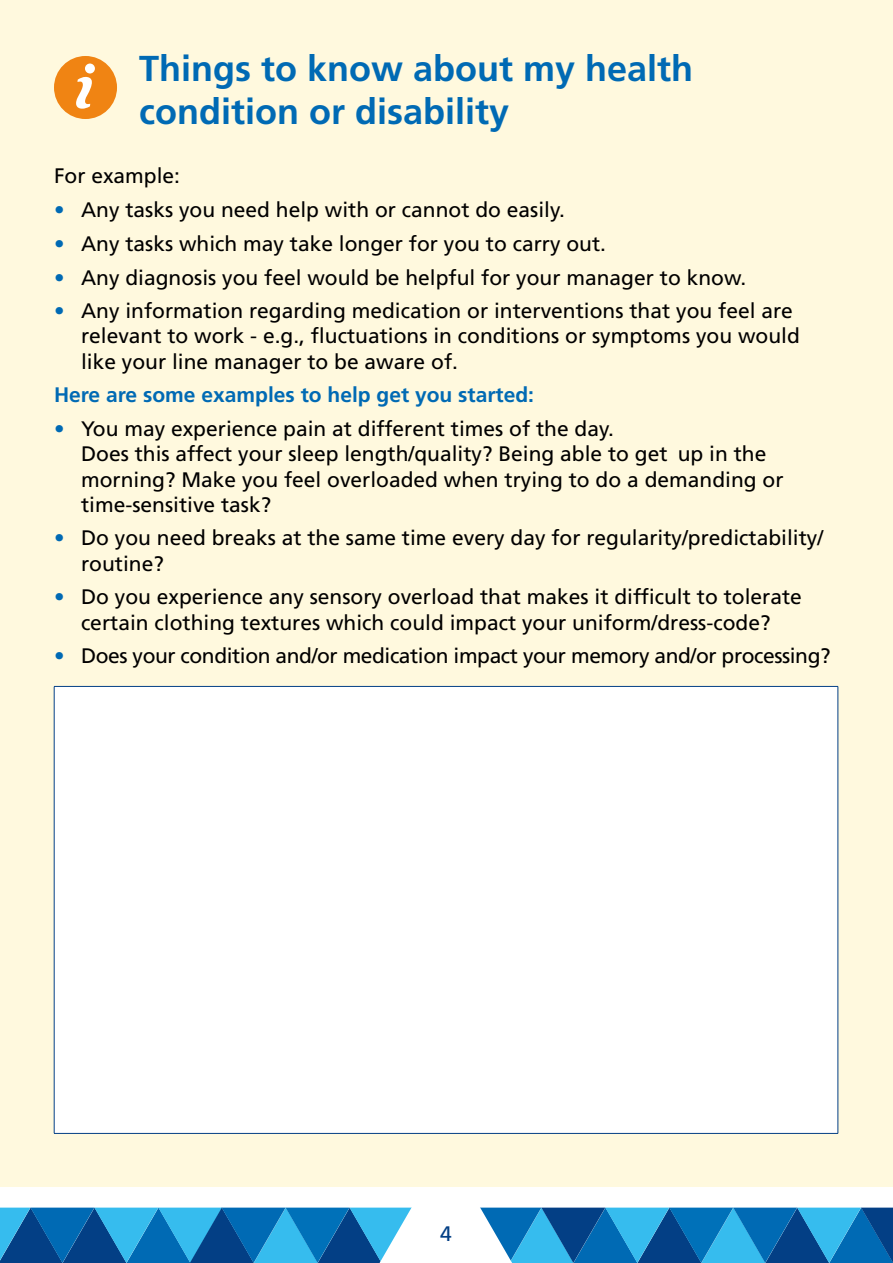
<style>
.page{position:relative;width:893px;height:1263px;background:#fff}
.page>*{position:absolute;margin:0;border:0;box-sizing:border-box;transform-origin:0 0}
.Page_title{font:700 36px/43.2px "Frutiger LT Std";color:#006ab4}
.body_text{font:21px/25.2px "Frutiger LT Std";color:#000}
.body_text-2{font:21px "Frutiger LT Std";letter-spacing:-.02em;color:#000}
.body_text-3{font:700 21px "Frutiger LT Std";color:#006ab4}
.t1{font:21px "Frutiger LT Std";color:#033f85}
.s1{color:#006ab4}
</style>
<div class="page">
<svg style="left:0;top:1186px;width:893px;height:77px"></svg>
<div style="left:0;top:0;width:893px;height:1186px;background:#fff9de"></div>
<div style="left:54px;top:686px;width:784px;height:447px;background:#fff"></div>
<hr style="left:54px;top:686px;width:784px;height:1px;background:#033f85">
<hr style="left:54px;top:687px;width:1px;height:446px;background:#033f85">
<hr style="left:838px;top:687px;width:1px;height:446px;background:#033f85">
<hr style="left:54px;top:1133px;width:784px;height:1px;background:#033f85">
<div style="left:54px;top:56px;width:63px;height:63px;background:#f08413;border-radius:50%"></div>
<svg style="left:76px;top:77px;width:16px;height:32px"></svg>
<div style="left:85px;top:64px;width:10px;height:10px;background:#fff;border-radius:50%"></div>
<p class="Page_title" style="left:139px;top:47px;width:556px">Things to know about my health condition or disability</p>
<p class="body_text" style="left:54px;top:164px;width:128px">For example:</p>
<p class="body_text" style="left:54px;top:197px;width:512px"><span class="s1">•</span> Any tasks you need help with or cannot do easily.</p>
<p class="body_text" style="left:54px;top:231px;width:554px"><span class="s1">•</span> Any tasks which may take longer for you to carry out.</p>
<p class="body_text" style="left:54px;top:265px;width:694px"><span class="s1">•</span> Any diagnosis you feel would be helpful for your manager to know.</p>
<p class="body_text" style="left:81px;top:298px;width:720px;text-indent:-27px"><span class="s1">•</span> Any information regarding medication or interventions that you feel are relevant to work - e.g., fluctuations in conditions or symptoms you would like your line manager to be aware of.</p>
<p class="body_text-3" style="left:54px;top:383px;width:482px">Here are some examples to help get you started:</p>
<p class="body_text" style="left:81px;top:416px;width:704px;text-indent:-27px"><span class="s1">•</span> You may experience pain at different times of the day.<br>Does this affect your sleep length/quality? Being able to get up in the morning? Make you feel overloaded when trying to do a demanding or time-sensitive task?</p>
<p class="body_text" style="left:81px;top:526px;width:744px;text-indent:-27px"><span class="s1">•</span> Do you need breaks at the same time every day for regularity/predictability/ routine?</p>
<p class="body_text" style="left:54px;top:584px;width:749px;text-align:center"><span class="s1">•</span> Do you experience any sensory overload that makes it difficult to tolerate certain clothing textures which could impact your uniform/dress-code?</p>
<p class="body_text-2" style="left:54px;top:644px;width:778px"><span class="s1">•</span> Does your condition and/or medication impact your memory and/or processing?</p>
<p class="t1" style="left:440px;top:1221px;width:13px">4</p>
</div>
